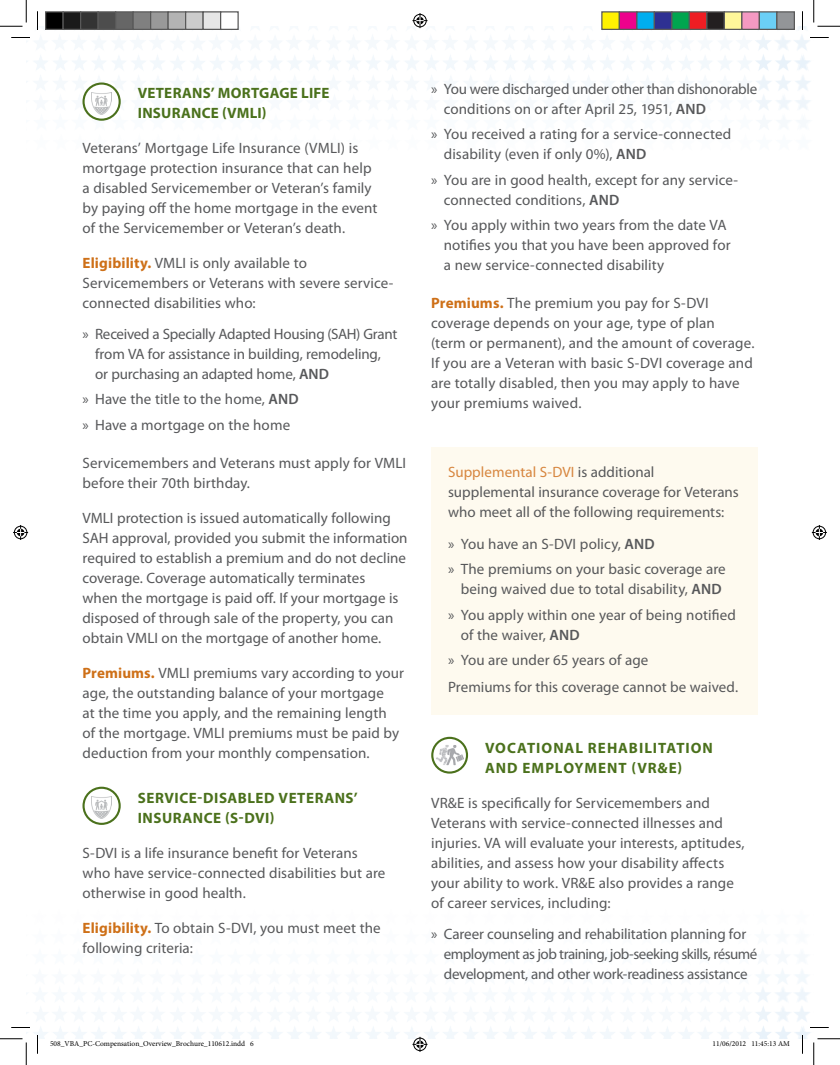
<style>
.page{position:relative;width:840px;height:1065px;background:#fff}
.page>*{position:absolute;margin:0;border:0;box-sizing:border-box;transform-origin:0 0}
.Body__Regular{font:15px/20px "Myriad Pro";letter-spacing:.005em;color:#57585a}
.Bullets{font:15px/20px "Myriad Pro";letter-spacing:-.005em;color:#57585a}
.Bullet_Last{font:15px/20px "Myriad Pro";letter-spacing:.005em;color:#57585a}
.Header_1__All-Caps{font:700 15px/20px "Myriad Pro";letter-spacing:.065em;color:#4b711c}
.Header_1__All-Caps-2{font:700 15px/20px "Myriad Pro";letter-spacing:.035em;color:#4b711c}
.Header_1__All-Caps-3{font:700 15px/20px "Myriad Pro";letter-spacing:.015em;color:#4b711c}
.t1{font:7.5px "Minion Pro";color:#000}
.s1{font-weight:700;color:#ce7018}
.s2{font-weight:600}
.s3{color:#d7863f}
</style>
<div class="page">
<img style="left:26px;top:26px;width:784px;height:95px">
<div style="left:431px;top:447px;width:327px;height:267px;background:#fefaef"></div>
<svg style="left:84px;top:84px;width:36px;height:36px"></svg>
<img style="left:92px;top:92px;width:20px;height:23px">
<div style="left:83px;top:82px;width:38px;height:39px;border:2px solid #4b711c;border-radius:50%"></div>
<svg style="left:84px;top:788px;width:36px;height:36px"></svg>
<img style="left:92px;top:796px;width:20px;height:23px">
<div style="left:83px;top:787px;width:38px;height:38px;border:2px solid #4b711c;border-radius:50%"></div>
<svg style="left:432px;top:738px;width:35px;height:35px"></svg>
<img style="left:435px;top:745px;width:29px;height:20px">
<div style="left:431px;top:737px;width:37px;height:37px;border:2px solid #4b711c;border-radius:50%"></div>
<svg style="left:11px;top:37px;width:19px;height:1px"></svg>
<svg style="left:810px;top:37px;width:19px;height:1px"></svg>
<svg style="left:11px;top:1027px;width:19px;height:1px"></svg>
<svg style="left:810px;top:1027px;width:19px;height:1px"></svg>
<svg style="left:37px;top:11px;width:1px;height:19px"></svg>
<svg style="left:37px;top:1035px;width:1px;height:19px"></svg>
<svg style="left:802px;top:11px;width:1px;height:19px"></svg>
<svg style="left:802px;top:1035px;width:1px;height:19px"></svg>
<svg style="left:0;top:0;width:27px;height:27px"></svg>
<svg style="left:0;top:1039px;width:27px;height:26px"></svg>
<svg style="left:814px;top:0;width:26px;height:27px"></svg>
<svg style="left:814px;top:1039px;width:26px;height:26px"></svg>
<svg style="left:412px;top:13px;width:16px;height:15px"></svg>
<svg style="left:412px;top:1037px;width:16px;height:15px"></svg>
<svg style="left:13px;top:525px;width:15px;height:15px"></svg>
<svg style="left:812px;top:525px;width:15px;height:15px"></svg>
<div style="left:46px;top:12px;width:17px;height:17px;background:#000"></div>
<div style="left:45px;top:11px;width:19px;height:19px;border:1px solid #595959"></div>
<div style="left:63px;top:12px;width:18px;height:17px;background:#1a1a1a"></div>
<div style="left:62px;top:11px;width:19px;height:19px;border:1px solid #595959"></div>
<div style="left:81px;top:12px;width:17px;height:17px;background:#333"></div>
<div style="left:80px;top:11px;width:19px;height:19px;border:1px solid #595959"></div>
<div style="left:98px;top:12px;width:18px;height:17px;background:#4d4d4d"></div>
<div style="left:98px;top:11px;width:18px;height:19px;border:1px solid #595959"></div>
<div style="left:116px;top:12px;width:17px;height:17px;background:#666"></div>
<div style="left:115px;top:11px;width:19px;height:19px;border:1px solid #595959"></div>
<div style="left:133px;top:12px;width:18px;height:17px;background:#808080"></div>
<div style="left:132px;top:11px;width:19px;height:19px;border:1px solid #595959"></div>
<div style="left:151px;top:12px;width:17px;height:17px;background:#999"></div>
<div style="left:150px;top:11px;width:19px;height:19px;border:1px solid #595959"></div>
<div style="left:168px;top:12px;width:18px;height:17px;background:#b3b3b3"></div>
<div style="left:168px;top:11px;width:18px;height:19px;border:1px solid #595959"></div>
<div style="left:186px;top:12px;width:17px;height:17px;background:#ccc"></div>
<div style="left:185px;top:11px;width:19px;height:19px;border:1px solid #595959"></div>
<div style="left:203px;top:12px;width:18px;height:17px;background:#e6e6e6"></div>
<div style="left:202px;top:11px;width:19px;height:19px;border:1px solid #595959"></div>
<div style="left:221px;top:12px;width:17px;height:17px;background:#fff"></div>
<div style="left:220px;top:11px;width:19px;height:19px;border:1px solid #595959"></div>
<div style="left:602px;top:12px;width:17px;height:17px;background:#fff101"></div>
<div style="left:601px;top:11px;width:19px;height:19px;border:1px solid #595959"></div>
<div style="left:619px;top:12px;width:18px;height:17px;background:#ed028c"></div>
<div style="left:619px;top:11px;width:19px;height:19px;border:1px solid #595959"></div>
<div style="left:637px;top:12px;width:17px;height:17px;background:#00aeef"></div>
<div style="left:636px;top:11px;width:19px;height:19px;border:1px solid #595959"></div>
<div style="left:654px;top:12px;width:18px;height:17px;background:#2e3092"></div>
<div style="left:654px;top:11px;width:18px;height:19px;border:1px solid #595959"></div>
<div style="left:672px;top:12px;width:17px;height:17px;background:#00a54f"></div>
<div style="left:671px;top:11px;width:19px;height:19px;border:1px solid #595959"></div>
<div style="left:689px;top:12px;width:18px;height:17px;background:#ee1d23"></div>
<div style="left:689px;top:11px;width:19px;height:19px;border:1px solid #595959"></div>
<div style="left:707px;top:12px;width:17px;height:17px;background:#231f20"></div>
<div style="left:706px;top:11px;width:19px;height:19px;border:1px solid #595959"></div>
<div style="left:724px;top:12px;width:18px;height:17px;background:#fff79a"></div>
<div style="left:724px;top:11px;width:18px;height:19px;border:1px solid #595959"></div>
<div style="left:742px;top:12px;width:17px;height:17px;background:#f499c2"></div>
<div style="left:741px;top:11px;width:19px;height:19px;border:1px solid #595959"></div>
<div style="left:759px;top:12px;width:18px;height:17px;background:#6bcff6"></div>
<div style="left:759px;top:11px;width:19px;height:19px;border:1px solid #595959"></div>
<div style="left:777px;top:12px;width:17px;height:17px;background:#939598"></div>
<div style="left:776px;top:11px;width:19px;height:19px;border:1px solid #595959"></div>
<svg style="left:717px;top:1001px;width:73px;height:38px"></svg>
<h1 class="Header_1__All-Caps-3" style="left:138px;top:83px;width:193px">VETERANS’ MORTGAGE LIFE<br>INSURANCE (VMLI)</h1>
<p class="Body__Regular" style="left:82px;top:138px;width:297px">Veterans’ Mortgage Life Insurance (VMLI) is mortgage protection insurance that can help a disabled Servicemember or Veteran’s family by paying off the home mortgage in the event of the Servicemember or Veteran’s death.</p>
<p class="Body__Regular" style="left:82px;top:253px;width:313px"><span class="s1">Eligibility.</span> VMLI is only available to<br>Servicemembers or Veterans with severe service&shy;connected disabilities who:</p>
<p class="Bullets" style="left:95px;top:324px;width:304px;text-indent:-13px">» Received a Specially Adapted Housing (SAH) Grant from VA for assistance in building, remodeling, or purchasing an adapted home, <span class="s2">AND</span></p>
<p class="Bullets" style="left:82px;top:389px;width:218px">» Have the title to the home, <span class="s2">AND</span></p>
<p class="Bullet_Last" style="left:82px;top:415px;width:209px">» Have a mortgage on the home</p>
<p class="Body__Regular" style="left:82px;top:453px;width:325px">Servicemembers and Veterans must apply for VMLI before their 70th birthday.</p>
<p class="Body__Regular" style="left:82px;top:508px;width:327px">VMLI protection is issued automatically following SAH approval, provided you submit the information required to establish a premium and do not decline coverage. Coverage automatically terminates<br>when the mortgage is paid off. If your mortgage is disposed of through sale of the property, you can obtain VMLI on the mortgage of another home.</p>
<p class="Body__Regular" style="left:82px;top:663px;width:323px"><span class="s1">Premiums.</span> VMLI premiums vary according to your age, the outstanding balance of your mortgage<br>at the time you apply, and the remaining length<br>of the mortgage. VMLI premiums must be paid by deduction from your monthly compensation.</p>
<h1 class="Header_1__All-Caps-2" style="left:138px;top:788px;width:222px">SERVICE-DISABLED VETERANS’<br>INSURANCE (S-DVI)</h1>
<p class="Body__Regular" style="left:82px;top:843px;width:304px">S-DVI is a life insurance benefit for Veterans who have service-connected disabilities but are otherwise in good health.</p>
<p class="Body__Regular" style="left:82px;top:918px;width:300px"><span class="s1">Eligibility.</span> To obtain S-DVI, you must meet the following criteria:</p>
<p class="Bullets" style="left:444px;top:79px;width:315px;text-indent:-13px">» You were discharged under other than dishonorable conditions on or after April 25, 1951, <span class="s2">AND</span></p>
<p class="Bullets" style="left:444px;top:124px;width:289px;text-indent:-13px">» You received a rating for a service-connected disability (even if only 0%), <span class="s2">AND</span></p>
<p class="Bullets" style="left:444px;top:170px;width:296px;text-indent:-13px">» You are in good health, except for any service&shy;connected conditions, <span class="s2">AND</span></p>
<p class="Bullet_Last" style="left:444px;top:215px;width:288px;text-indent:-13px">» You apply within two years from the date VA notifies you that you have been approved for a new service-connected disability</p>
<p class="Body__Regular" style="left:431px;top:293px;width:325px"><span class="s1">Premiums.</span> The premium you pay for S-DVI coverage depends on your age, type of plan<br>(term or permanent), and the amount of coverage.<br>If you are a Veteran with basic S-DVI coverage and are totally disabled, then you may apply to have your premiums waived.</p>
<p class="Body__Regular" style="left:448px;top:463px;width:292px"><span class="s3">Supplemental S-DVI</span> is additional supplemental insurance coverage for Veterans who meet all of the following requirements:</p>
<p class="Bullets" style="left:448px;top:534px;width:208px">» You have an S-DVI policy, <span class="s2">AND</span></p>
<p class="Bullets" style="left:448px;top:559px;width:279px;text-align:center">» The premiums on your basic coverage are being waived due to total disability, <span class="s2">AND</span></p>
<p class="Bullets" style="left:461px;top:605px;width:277px;text-indent:-13px">» You apply within one year of being notified of the waiver, <span class="s2">AND</span></p>
<p class="Bullets" style="left:448px;top:650px;width:202px">» You are under 65 years of age</p>
<p class="Body__Regular" style="left:448px;top:678px;width:292px">Premiums for this coverage cannot be waived.</p>
<h1 class="Header_1__All-Caps" style="left:485px;top:738px;width:229px">VOCATIONAL REHABILITATION<br>AND EMPLOYMENT (VR&amp;E)</h1>
<p class="Body__Regular" style="left:431px;top:793px;width:315px">VR&amp;E is specifically for Servicemembers and Veterans with service-connected illnesses and injuries. VA will evaluate your interests, aptitudes, abilities, and assess how your disability affects your ability to work. VR&amp;E also provides a range of career services, including:</p>
<p class="Bullets" style="left:444px;top:924px;width:315px;text-indent:-13px">» Career counseling and rehabilitation planning for employment as job training, job-seeking skills, résumé development, and other work-readiness assistance</p>
<p class="t1" style="left:50px;top:1039px;width:205px">508_VBA_PC-Compensation_Overview_Brochure_110612.indd 6</p>
<p class="t1" style="left:712px;top:1039px;width:79px">11/06/2012 11:45:13 AM</p>
</div>
